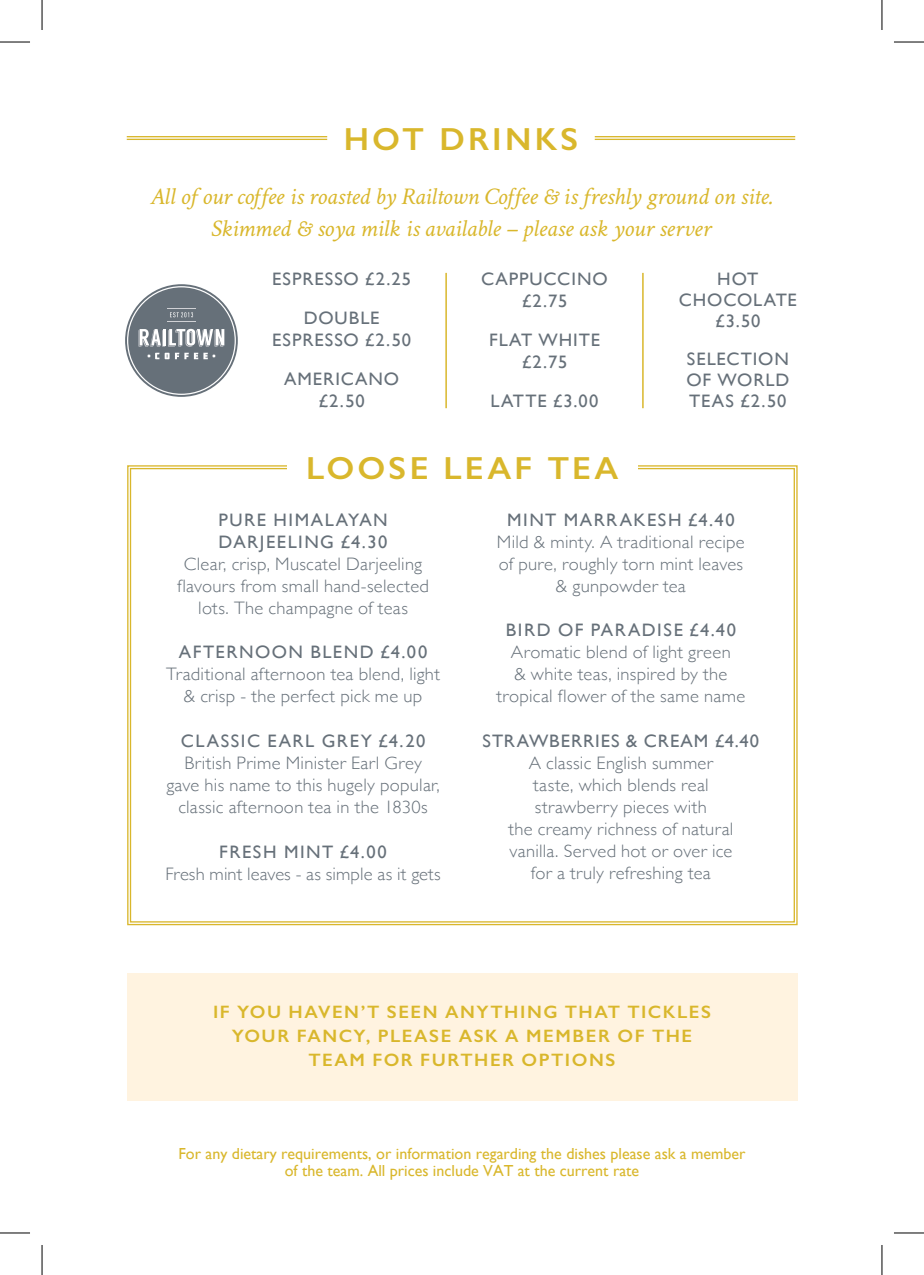
<style>
.page{position:relative;width:924px;height:1275px;background:#fff}
.page>*{position:absolute;margin:0;border:0;box-sizing:border-box;transform-origin:0 0}
.t1{font:600 32px "Gill Sans";letter-spacing:.095em;color:#d9b72c}
.t2{font:italic 24px/32px "Crimson Text";letter-spacing:-.015em;color:#d9b72c;text-align:center}
.t3{font:300 18px/22px "Gill Sans";letter-spacing:.015em;color:#667079;text-align:center}
.t4{font:18px/22px "Gill Sans";letter-spacing:.05em;color:#667079;text-align:center}
.t5{font:600 18px/24px "Gill Sans";letter-spacing:.08em;color:#d9b72c;text-align:center}
.t6{font:16px/17px "Gill Sans";color:#d9b72c;text-align:center}
.s1{font-weight:400}
</style>
<div class="page">
<svg style="left:127px;top:465px;width:670px;height:461px"></svg>
<div style="left:287px;top:456px;width:350px;height:23px;background:#fff"></div>
<hr style="left:127px;top:136px;width:200px;height:1px;background:#d9b72c">
<hr style="left:127px;top:139px;width:200px;height:1px;background:#d9b72c">
<hr style="left:594px;top:136px;width:200px;height:1px;background:#d9b72c">
<hr style="left:594px;top:139px;width:200px;height:1px;background:#d9b72c">
<svg style="left:125px;top:284px;width:113px;height:113px"></svg>
<hr style="left:445px;top:273px;width:1px;height:135px;background:#d9b72c">
<hr style="left:642px;top:273px;width:1px;height:135px;background:#d9b72c">
<div style="left:127px;top:972px;width:670px;height:128px;background:#fff3e0"></div>
<hr style="left:0;top:42px;width:30px;height:1px;background:#000">
<hr style="left:893px;top:42px;width:30px;height:1px;background:#000">
<hr style="left:0;top:1232px;width:30px;height:1px;background:#000">
<hr style="left:893px;top:1232px;width:30px;height:1px;background:#000">
<hr style="left:42px;top:0;width:1px;height:30px;background:#000">
<hr style="left:42px;top:1245px;width:1px;height:30px;background:#000">
<hr style="left:881px;top:0;width:1px;height:30px;background:#000">
<hr style="left:881px;top:1245px;width:1px;height:30px;background:#000">
<p class="t1" style="left:343px;top:120px;width:236px">HOT DRINKS</p>
<p class="t2" style="left:150px;top:180px;width:623px">All of our coffee is roasted by Railtown Coffee &amp; is freshly ground on site.<br>Skimmed &amp; soya milk is available – please ask your server</p>
<p class="t4" style="left:272px;top:268px;width:140px">ESPRESSO £2.25</p>
<p class="t4" style="left:272px;top:307px;width:140px">DOUBLE<br>ESPRESSO £2.50</p>
<p class="t4" style="left:284px;top:368px;width:116px">AMERICANO £2.50</p>
<p class="t4" style="left:481px;top:268px;width:128px">CAPPUCCINO £2.75</p>
<p class="t4" style="left:489px;top:329px;width:112px">FLAT WHITE £2.75</p>
<p class="t4" style="left:490px;top:390px;width:109px">LATTE £3.00</p>
<p class="t4" style="left:678px;top:268px;width:120px;line-height:21px">HOT<br>CHOCOLATE £3.50</p>
<p class="t4" style="left:686px;top:348px;width:104px;line-height:21px;text-align:justify">SELECTION OF WORLD TEAS £2.50</p>
<p class="t1" style="left:306px;top:449px;width:314px">LOOSE LEAF TEA</p>
<p class="t3" style="left:177px;top:508px;width:253px"><span class="s1">PURE HIMALAYAN<br>DARJEELING £4.30<br></span>Clear, crisp, Muscatel Darjeeling flavours from small hand-selected lots. The champagne of teas</p>
<p class="t3" style="left:166px;top:640px;width:275px"><span class="s1">AFTERNOON BLEND £4.00<br></span>Traditional afternoon tea blend, light &amp; crisp - the perfect pick me up</p>
<p class="t3" style="left:166px;top:729px;width:275px"><span class="s1">CLASSIC EARL GREY £4.20<br></span>British Prime Minister Earl Grey gave his name to this hugely popular, classic afternoon tea in the 1830s</p>
<p class="t3" style="left:165px;top:840px;width:277px"><span class="s1">FRESH MINT £4.00<br></span>Fresh mint leaves - as simple as it gets</p>
<p class="t3" style="left:496px;top:508px;width:249px"><span class="s1">MINT MARRAKESH £4.40<br></span>Mild &amp; minty. A traditional recipe of pure, roughly torn mint leaves &amp; gunpowder tea</p>
<p class="t3" style="left:496px;top:618px;width:250px"><span class="s1">BIRD OF PARADISE £4.40<br></span>Aromatic blend of light green<br>&amp; white teas, inspired by the tropical flower of the same name</p>
<p class="t3" style="left:482px;top:729px;width:278px"><span class="s1">STRAWBERRIES &amp; CREAM £4.40<br></span>A classic English summer<br>taste, which blends real<br>strawberry pieces with<br>the creamy richness of natural vanilla. Served hot or over ice<br>for a truly refreshing tea</p>
<p class="t5" style="left:213px;top:999px;width:499px">IF YOU HAVEN’T SEEN ANYTHING THAT TICKLES<br>YOUR FANCY, PLEASE ASK A MEMBER OF THE<br>TEAM FOR FURTHER OPTIONS</p>
<p class="t6" style="left:178px;top:1145px;width:568px">For any dietary requirements, or information regarding the dishes please ask a member of the team. All prices include VAT at the current rate</p>
</div>
